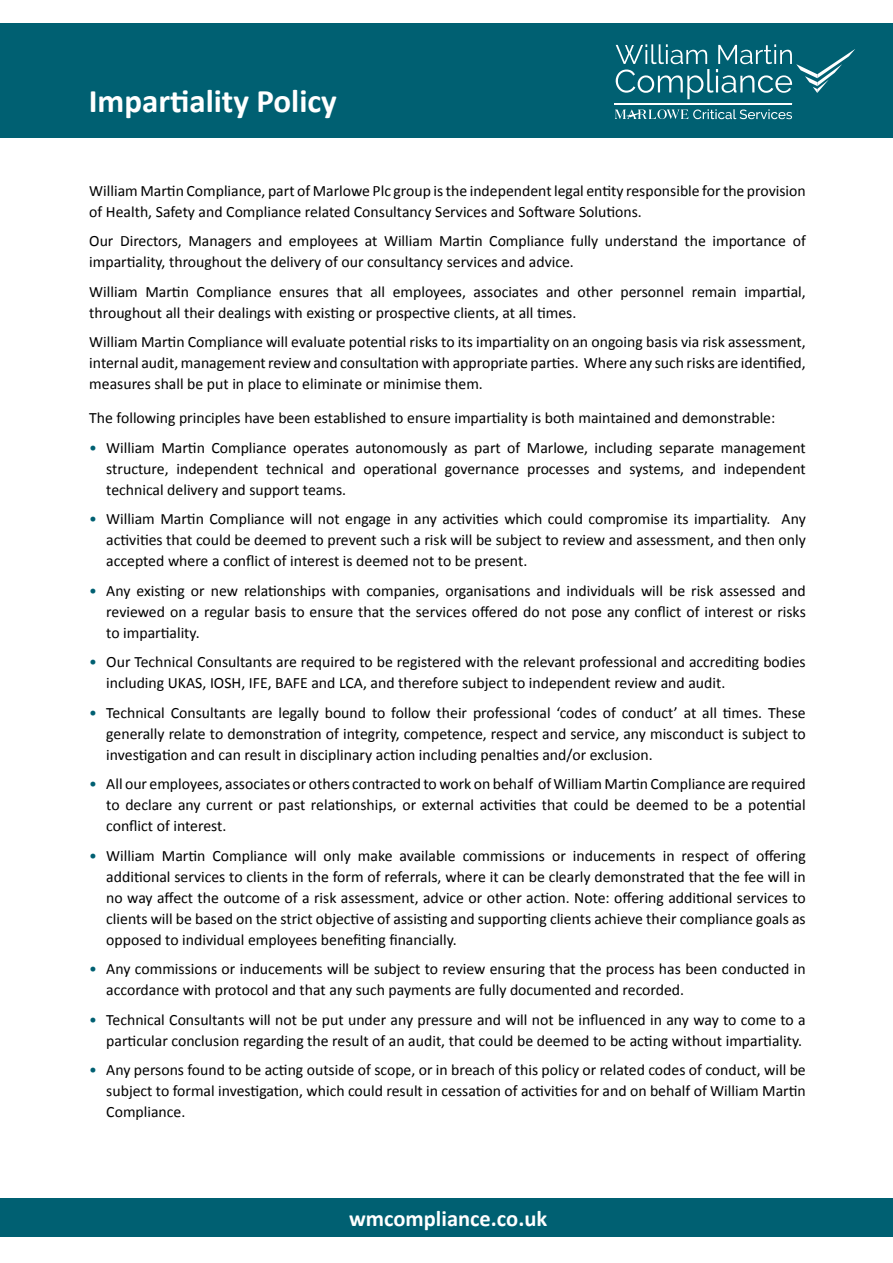
<style>
.page{position:relative;width:893px;height:1263px;background:#fff}
.page>*{position:absolute;margin:0;border:0;box-sizing:border-box;transform-origin:0 0}
.t1{font:700 33px "Calibri";color:#fff}
.t2{font:700 22.5px "Calibri";color:#fff}
.t3{font:15.75px/21px "Calibri";color:#000;text-align:justify}
.s1{color:#006072}
</style>
<div class="page">
<div style="left:0;top:23px;width:893px;height:115px;background:#006072"></div>
<svg style="left:615px;top:109px;width:177px;height:10px"></svg>
<hr style="left:615px;top:103px;width:177px;height:1px;background:#fff">
<svg style="left:616px;top:44px;width:239px;height:55px"></svg>
<div style="left:0;top:1198px;width:893px;height:39px;background:#006072"></div>
<h1 class="t1" style="left:89px;top:80px;width:250px">Impartiality Policy</h1>
<p class="t3" style="left:89px;top:179px;width:718px">William Martin Compliance, part of Marlowe Plc group is the independent legal entity responsible for the provision of Health, Safety and Compliance related Consultancy Services and Software Solutions.</p>
<p class="t3" style="left:89px;top:230px;width:718px">Our Directors, Managers and employees at William Martin Compliance fully understand the importance of impartiality, throughout the delivery of our consultancy services and advice.</p>
<p class="t3" style="left:89px;top:280px;width:718px">William Martin Compliance ensures that all employees, associates and other personnel remain impartial, throughout all their dealings with existing or prospective clients, at all times.</p>
<p class="t3" style="left:89px;top:331px;width:718px">William Martin Compliance will evaluate potential risks to its impartiality on an ongoing basis via risk assessment, internal audit, management review and consultation with appropriate parties. Where any such risks are identified, measures shall be put in place to eliminate or minimise them.</p>
<p class="t3" style="left:89px;top:407px;width:688px">The following principles have been established to ensure impartiality is both maintained and demonstrable:</p>
<p class="t3" style="left:106px;top:436px;width:701px;text-indent:-17px"><span class="s1">•</span> William Martin Compliance operates autonomously as part of Marlowe, including separate management structure, independent technical and operational governance processes and systems, and independent technical delivery and support teams.</p>
<p class="t3" style="left:106px;top:508px;width:701px;text-indent:-17px"><span class="s1">•</span> William Martin Compliance will not engage in any activities which could compromise its impartiality. Any activities that could be deemed to prevent such a risk will be subject to review and assessment, and then only accepted where a conflict of interest is deemed not to be present.</p>
<p class="t3" style="left:106px;top:579px;width:701px;text-indent:-17px"><span class="s1">•</span> Any existing or new relationships with companies, organisations and individuals will be risk assessed and reviewed on a regular basis to ensure that the services offered do not pose any conflict of interest or risks to impartiality.</p>
<p class="t3" style="left:106px;top:651px;width:701px;text-indent:-17px"><span class="s1">•</span> Our Technical Consultants are required to be registered with the relevant professional and accrediting bodies including UKAS, IOSH, IFE, BAFE and LCA, and therefore subject to independent review and audit.</p>
<p class="t3" style="left:106px;top:701px;width:701px;text-indent:-17px"><span class="s1">•</span> Technical Consultants are legally bound to follow their professional ‘codes of conduct’ at all times. These generally relate to demonstration of integrity, competence, respect and service, any misconduct is subject to investigation and can result in disciplinary action including penalties and/or exclusion.</p>
<p class="t3" style="left:106px;top:773px;width:701px;text-indent:-17px"><span class="s1">•</span> All our employees, associates or others contracted to work on behalf of William Martin Compliance are required to declare any current or past relationships, or external activities that could be deemed to be a potential conflict of interest.</p>
<p class="t3" style="left:106px;top:844px;width:701px;text-indent:-17px"><span class="s1">•</span> William Martin Compliance will only make available commissions or inducements in respect of offering additional services to clients in the form of referrals, where it can be clearly demonstrated that the fee will in no way affect the outcome of a risk assessment, advice or other action. Note: offering additional services to clients will be based on the strict objective of assisting and supporting clients achieve their compliance goals as opposed to individual employees benefiting financially.</p>
<p class="t3" style="left:106px;top:957px;width:701px;text-indent:-17px"><span class="s1">•</span> Any commissions or inducements will be subject to review ensuring that the process has been conducted in accordance with protocol and that any such payments are fully documented and recorded.</p>
<p class="t3" style="left:89px;top:1008px;width:718px;text-align:right"><span class="s1">•</span> Technical Consultants will not be put under any pressure and will not be influenced in any way to come to a particular conclusion regarding the result of an audit, that could be deemed to be acting without impartiality.</p>
<p class="t3" style="left:106px;top:1058px;width:701px;text-indent:-17px"><span class="s1">•</span> Any persons found to be acting outside of scope, or in breach of this policy or related codes of conduct, will be subject to formal investigation, which could result in cessation of activities for and on behalf of William Martin Compliance.</p>
<h2 class="t2" style="left:349px;top:1205px;width:200px">wmcompliance.co.uk</h2>
</div>
